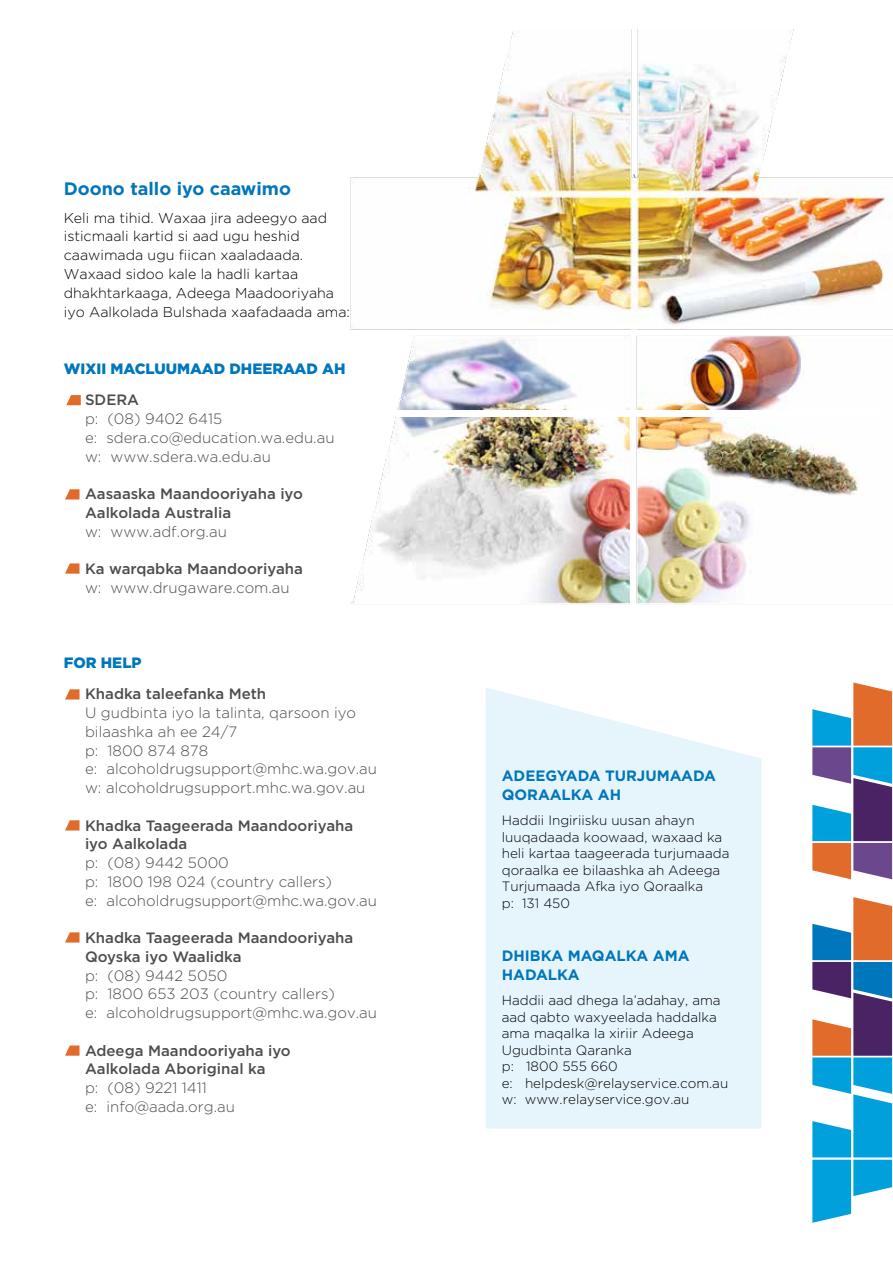
<style>
.page{position:relative;width:893px;height:1263px;background:#fff}
.page>*{position:absolute;margin:0;border:0;box-sizing:border-box;transform-origin:0 0}
.t1{font:700 18px "Gotham";color:#0076bc}
.t2{font:300 15px/18.8px "Gotham";color:#4d4d4f}
.t3{font:500 15px/18.8px "Gotham";color:#4d4d4f}
.t4{font:700 15px/19.5px "Gotham";color:#0076bc}
.t5{font:900 15px "Gotham";color:#0076bc}
.t6{font:300 14.25px/18.9px "Gotham";color:#000}
.t7{font:300 13.5px/16.5px "Gotham";color:#000}
</style>
<div class="page">
<svg style="left:486px;top:688px;width:275px;height:440px;background:#e7f5fb"></svg>
<svg style="left:812px;top:897px;width:80px;height:326px"></svg>
<svg style="left:812px;top:682px;width:80px;height:197px"></svg>
<svg style="left:66px;top:395px;width:15px;height:10px"></svg>
<svg style="left:65px;top:489px;width:15px;height:10px"></svg>
<svg style="left:65px;top:563px;width:15px;height:11px"></svg>
<svg style="left:65px;top:689px;width:15px;height:10px"></svg>
<svg style="left:65px;top:820px;width:15px;height:10px"></svg>
<svg style="left:65px;top:932px;width:15px;height:10px"></svg>
<svg style="left:65px;top:1045px;width:15px;height:11px"></svg>
<img style="left:350px;top:30px;width:543px;height:574px">
<div style="left:391px;top:410px;width:489px;height:6px;background:#fff"></div>
<p class="t1" style="left:64px;top:177px;width:229px">Doono tallo iyo caawimo</p>
<p class="t6" style="left:64px;top:208px;width:288px">Keli ma tihid. Waxaa jira adeegyo aad isticmaali kartid si aad ugu heshid caawimada ugu fiican xaaladaada.<br>Waxaad sidoo kale la hadli kartaa dhakhtarkaaga, Adeega Maadooriyaha iyo Aalkolada Bulshada xaafadaada ama:</p>
<p class="t5" style="left:64px;top:358px;width:283px">WIXII MACLUUMAAD DHEERAAD AH</p>
<p class="t3" style="left:85px;top:390px;width:56px">SDERA</p>
<p class="t2" style="left:85px;top:409px;width:251px">p: (08) 9402 6415<br>e: sdera.co@education.wa.edu.au w: www.sdera.wa.edu.au</p>
<p class="t3" style="left:85px;top:484px;width:219px">Aasaaska Maandooriyaha iyo<br>Aalkolada Australia</p>
<p class="t2" style="left:85px;top:521px;width:143px">w: www.adf.org.au</p>
<p class="t3" style="left:85px;top:559px;width:219px">Ka warqabka Maandooriyaha</p>
<p class="t2" style="left:85px;top:578px;width:206px">w: www.drugaware.com.au</p>
<p class="t5" style="left:64px;top:652px;width:79px">FOR HELP</p>
<p class="t3" style="left:85px;top:684px;width:183px">Khadka taleefanka Meth</p>
<p class="t2" style="left:85px;top:703px;width:294px">U gudbinta iyo la talinta, qarsoon iyo bilaashka ah ee 24/7<br>p: 1800 874 878<br>e: alcoholdrugsupport@mhc.wa.gov.au w: alcoholdrugsupport.mhc.wa.gov.au</p>
<p class="t3" style="left:85px;top:816px;width:270px">Khadka Taageerada Maandooriyaha iyo Aalkolada</p>
<p class="t2" style="left:85px;top:853px;width:294px">p: (08) 9442 5000<br>p: 1800 198 024 (country callers)<br>e: alcoholdrugsupport@mhc.wa.gov.au</p>
<p class="t3" style="left:85px;top:928px;width:270px">Khadka Taageerada Maandooriyaha<br>Qoyska iyo Waalidka</p>
<p class="t2" style="left:85px;top:965px;width:294px">p: (08) 9442 5050<br>p: 1800 653 203 (country callers)<br>e: alcoholdrugsupport@mhc.wa.gov.au</p>
<p class="t3" style="left:85px;top:1041px;width:207px">Adeega Maandooriyaha iyo<br>Aalkolada Aboriginal ka</p>
<p class="t2" style="left:85px;top:1078px;width:151px">p: (08) 9221 1411<br>e: info@aada.org.au</p>
<p class="t4" style="left:502px;top:765px;width:216px">ADEEGYADA TURJUMAADA<br>QORAALKA AH</p>
<p class="t7" style="left:502px;top:812px;width:229px">Haddii Ingiriisku uusan ahayn luuqadaada koowaad, waxaad ka heli kartaa taageerada turjumaada qoraalka ee bilaashka ah Adeega<br>Turjumaada Afka iyo Qoraalka<br>p: 131 450</p>
<p class="t4" style="left:502px;top:945px;width:189px">DHIBKA MAQALKA AMA<br>HADALKA</p>
<p class="t7" style="left:502px;top:992px;width:228px">Haddii aad dhega la’adahay, ama aad qabto waxyeelada haddalka ama maqalka la xiriir Adeega<br>Ugudbinta Qaranka<br>p: 1800 555 660<br>e: helpdesk@relayservice.com.au w: www.relayservice.gov.au</p>
</div>
